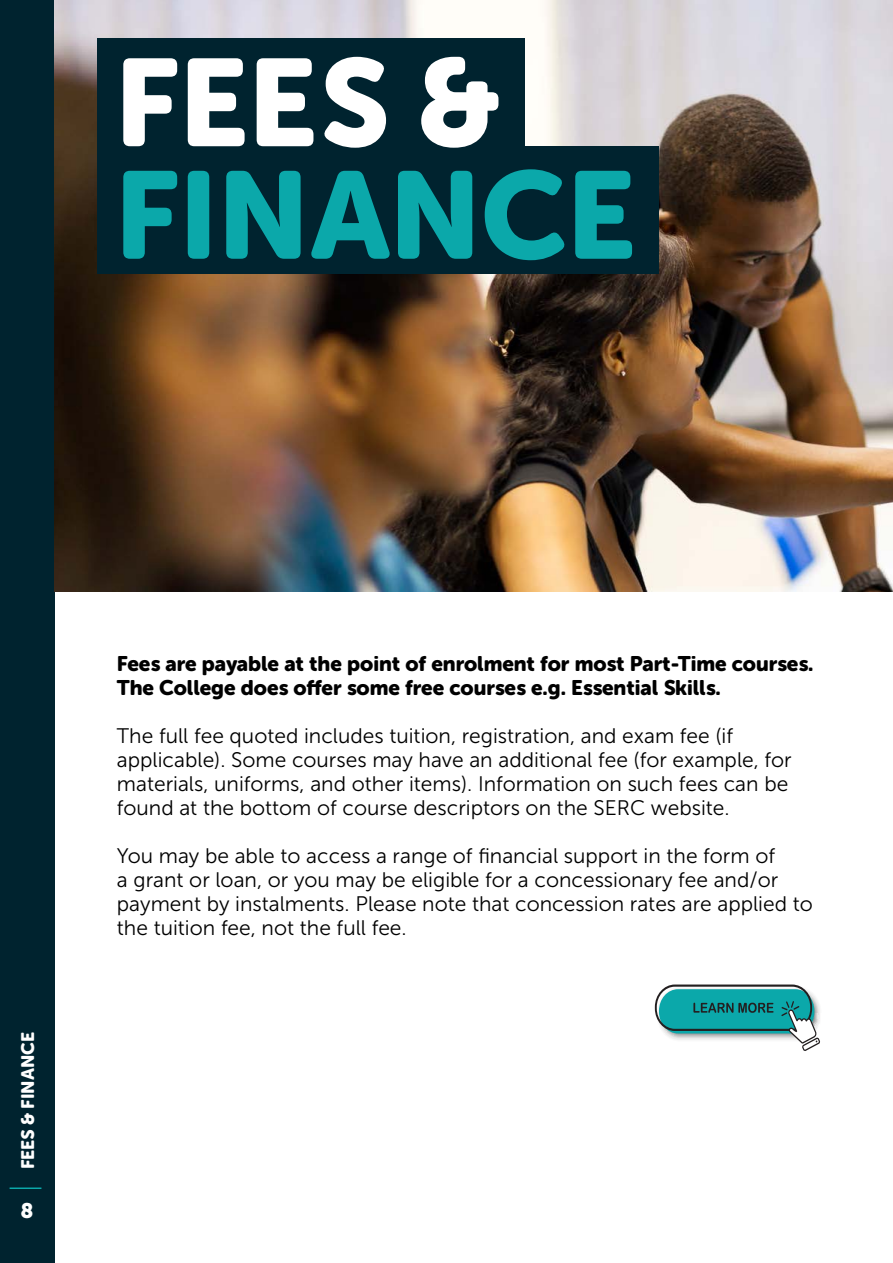
<style>
.page{position:relative;width:893px;height:1263px;background:#fff}
.page>*{position:absolute;margin:0;border:0;box-sizing:border-box;transform-origin:0 0}
.Contents_Title{font:123px/112.5px "Museo Sans Rounded 900";color:#0ba8aa}
.Text__P{font:21px/24px "Museo Sans 300";color:#000}
.Text__P-2{font:21px/24px "Museo Sans Rounded 900";color:#000}
.t1{font:21px "Museo Sans 900";color:#fff}
.t2{font:18px "Museo Sans Rounded 900";color:#fff}
.s1{color:#fff}
</style>
<div class="page">
<div style="left:0;top:0;width:54px;height:1263px;background:#00232f"></div>
<hr style="left:10px;top:1187px;width:31px;height:2px;background:#0ba8aa">
<img style="left:54px;top:0;width:839px;height:591px">
<div style="left:98px;top:38px;width:427px;height:128px;background:#00232f"></div>
<div style="left:98px;top:147px;width:561px;height:127px;background:#00232f"></div>
<hr style="left:892px;top:421px;width:1px;height:842px;background:#00232f">
<svg style="left:655px;top:984px;width:165px;height:67px"></svg>
<h1 class="Contents_Title" style="left:115px;top:48px;width:522px"><span class="s1">FEES &amp;<br></span>FINANCE</h1>
<p class="t2" style="left:18px;top:1169px;width:138px;rotate:-90deg">FEES &amp; FINANCE</p>
<p class="t1" style="left:20px;top:1199px;width:15px">8</p>
<p class="Text__P-2" style="left:117px;top:652px;width:698px">Fees are payable at the point of enrolment for most Part-Time courses.<br>The College does offer some free courses e.g. Essential Skills.</p>
<p class="Text__P" style="left:117px;top:724px;width:676px">The full fee quoted includes tuition, registration, and exam fee (if applicable). Some courses may have an additional fee (for example, for materials, uniforms, and other items). Information on such fees can be found at the bottom of course descriptors on the SERC website.</p>
<p class="Text__P" style="left:117px;top:844px;width:697px">You may be able to access a range of financial support in the form of<br>a grant or loan, or you may be eligible for a concessionary fee and/or payment by instalments. Please note that concession rates are applied to the tuition fee, not the full fee.</p>
</div>
